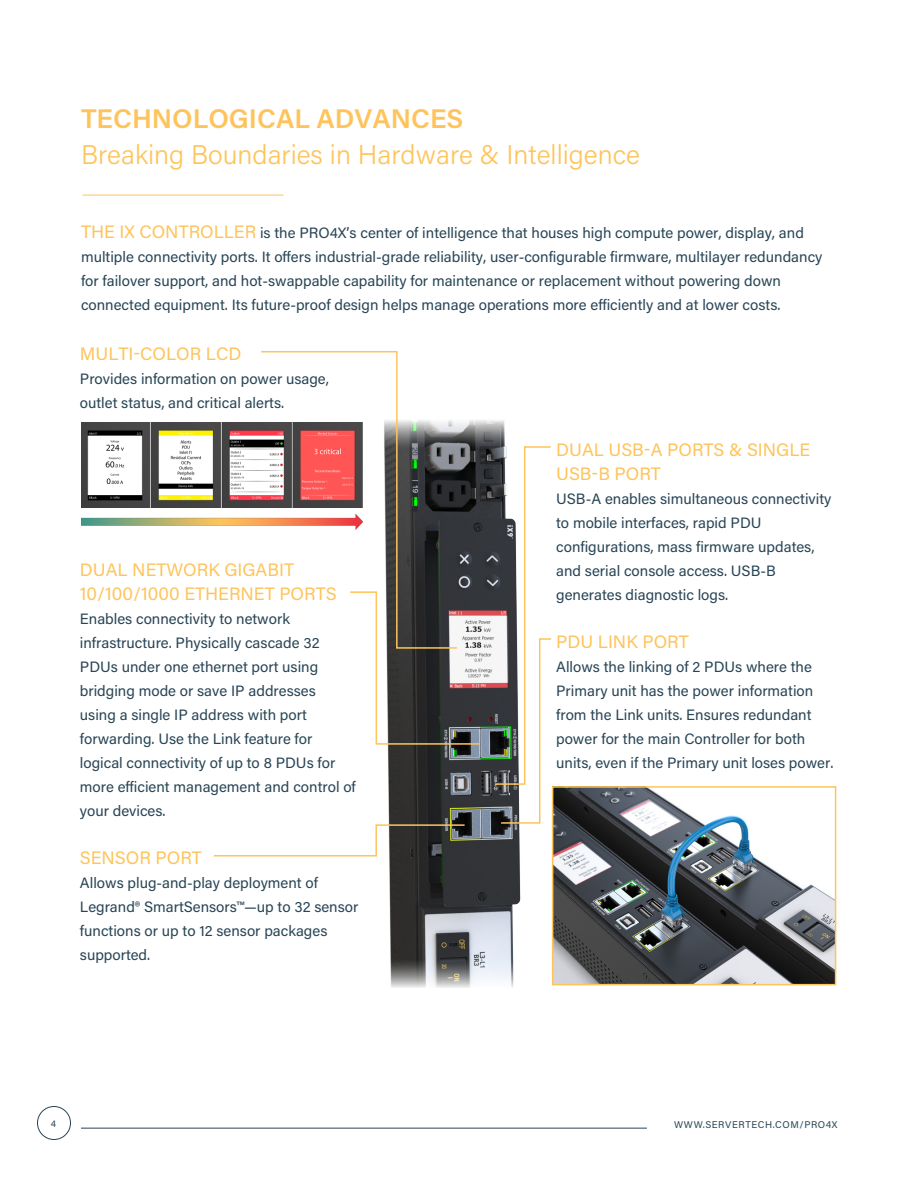
<style>
.page{position:relative;width:918px;height:1188px;background:#fff}
.page>*{position:absolute;margin:0;border:0;box-sizing:border-box;transform-origin:0 0}
.t1{font:300 27px "Acumin Pro";color:#fec45b}
.t2{font:600 27px "Acumin Pro";color:#fec45b}
.t3{font:18px/24px "Acumin Pro";color:#fec45b}
.t4{font:15px/24px "Acumin Pro";color:#284556}
.t5{font:9.75px "Acumin Pro";letter-spacing:.06em;color:#284556}
.s1{font-size:18px;color:#fec45b}
</style>
<div class="page">
<hr style="left:81px;top:1128px;width:566px;height:1px;background:#284556">
<div style="left:37px;top:1106px;width:34px;height:34px;border:1px solid #284556;border-radius:50%"></div>
<img style="left:387px;top:448px;width:450px;height:538px">
<svg style="left:458px;top:420px;width:47px;height:28px"></svg>
<svg style="left:387px;top:958px;width:149px;height:30px"></svg>
<hr style="left:83px;top:195px;width:201px;height:1px;background:#fec45b">
<img style="left:81px;top:422px;width:179px;height:86px">
<img style="left:81px;top:517px;width:179px;height:9px">
<svg style="left:260px;top:351px;width:198px;height:240px"></svg>
<svg style="left:350px;top:591px;width:131px;height:154px"></svg>
<svg style="left:213px;top:824px;width:253px;height:33px"></svg>
<svg style="left:494px;top:445px;width:59px;height:379px"></svg>
<img style="left:555px;top:789px;width:278px;height:193px">
<div style="left:552px;top:786px;width:284px;height:199px;border:2px solid #fec45b"></div>
<p class="t2" style="left:81px;top:100px;width:384px">TECHNOLOGICAL ADVANCES</p>
<p class="t1" style="left:81px;top:136px;width:560px">Breaking Boundaries in Hardware &amp; Intelligence</p>
<p class="t4" style="left:81px;top:220px;width:743px"><span class="s1">THE IX CONTROLLER</span> is the PRO4X’s center of intelligence that houses high compute power, display, and multiple connectivity ports. It offers industrial-grade reliability, user-configurable firmware, multilayer redundancy for failover support, and hot-swappable capability for maintenance or replacement without powering down connected equipment. Its future-proof design helps manage operations more efficiently and at lower costs.</p>
<p class="t3" style="left:80px;top:341px;width:163px">MULTI-COLOR LCD</p>
<p class="t4" style="left:80px;top:366px;width:251px">Provides information on power usage, outlet status, and critical alerts.</p>
<p class="t3" style="left:80px;top:557px;width:258px">DUAL NETWORK GIGABIT<br>10/100/1000 ETHERNET PORTS</p>
<p class="t4" style="left:80px;top:606px;width:277px">Enables connectivity to network infrastructure. Physically cascade 32<br>PDUs under one ethernet port using bridging mode or save IP addresses<br>using a single IP address with port forwarding. Use the Link feature for logical connectivity of up to 8 PDUs for more efficient management and control of your devices.</p>
<p class="t3" style="left:80px;top:845px;width:124px">SENSOR PORT</p>
<p class="t4" style="left:80px;top:870px;width:280px">Allows plug-and-play deployment of<br>Legrand® SmartSensors™—up to 32 sensor functions or up to 12 sensor packages supported.</p>
<p class="t3" style="left:556px;top:437px;width:256px">DUAL USB-A PORTS &amp; SINGLE<br>USB-B PORT</p>
<p class="t4" style="left:556px;top:487px;width:277px">USB-A enables simultaneous connectivity to mobile interfaces, rapid PDU configurations, mass firmware updates, and serial console access. USB-B generates diagnostic logs.</p>
<p class="t3" style="left:556px;top:629px;width:134px">PDU LINK PORT</p>
<p class="t4" style="left:556px;top:655px;width:279px">Allows the linking of 2 PDUs where the Primary unit has the power information from the Link units. Ensures redundant power for the main Controller for both units, even if the Primary unit loses power.</p>
<p class="t5" style="left:51px;top:1116px;width:7px">4</p>
<p class="t5" style="left:674px;top:1118px;width:165px">WWW.SERVERTECH.COM/PRO4X</p>
</div>
